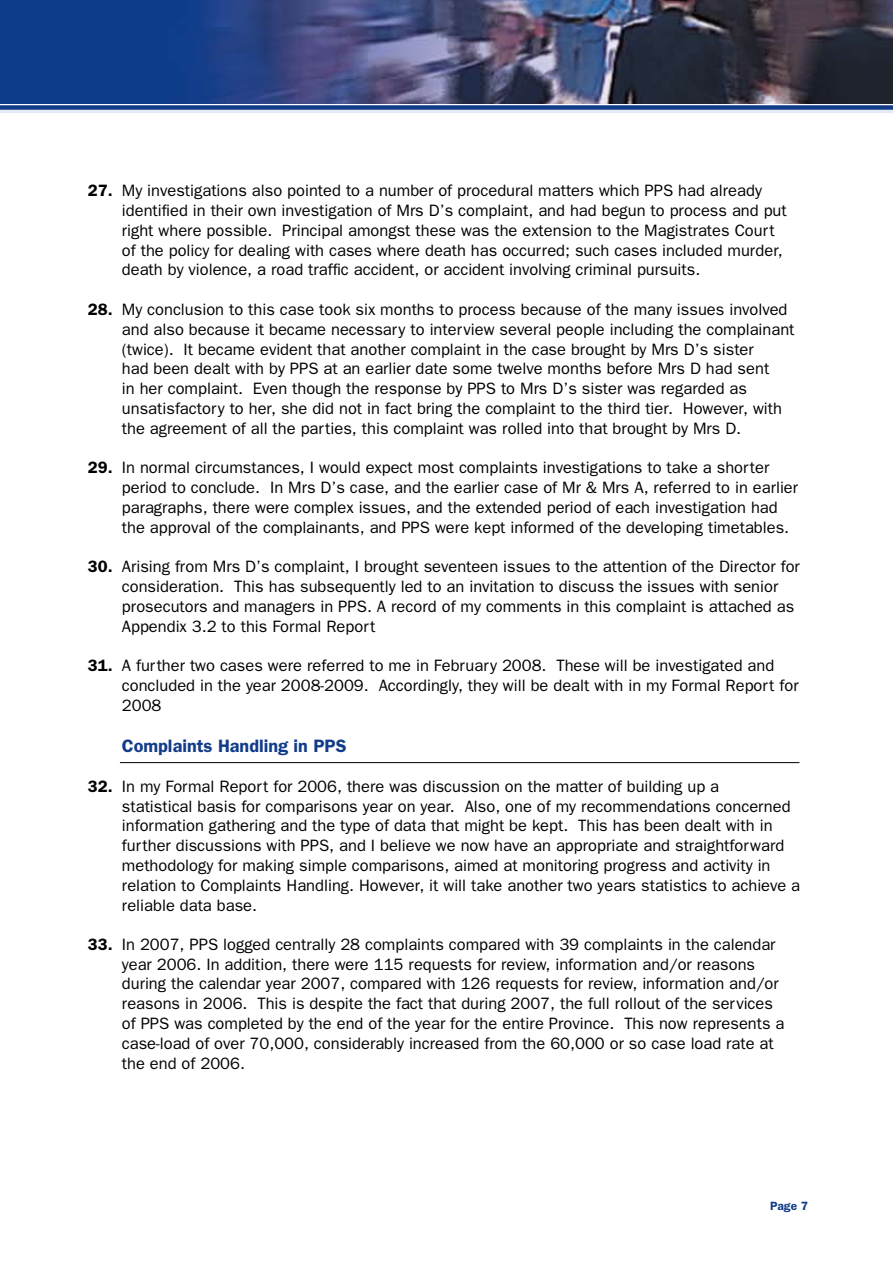
<style>
.page{position:relative;width:893px;height:1263px;background:#fff}
.page>*{position:absolute;margin:0;border:0;box-sizing:border-box;transform-origin:0 0}
.t1{font:600 18px "Franklin Gothic";color:#123c89}
.t2{font:16.5px/19.8px "Franklin Gothic";color:#000}
.t3{font:600 12px "Franklin Gothic";color:#123c89}
.s1{font-weight:600}
</style>
<div class="page">
<hr style="left:0;top:110px;width:893px;height:3px;background:#e4ebf5">
<div style="left:0;top:105px;width:893px;height:5px;background:#123c89"></div>
<hr style="left:120px;top:762px;width:679px;height:1px;background:#000">
<img style="left:0;top:0;width:893px;height:103px">
<p class="t2" style="left:88px;top:180px;width:676px"><span class="s1">27.</span> My investigations also pointed to a number of procedural matters which PPS had already</p>
<p class="t2" style="left:122px;top:200px;width:666px">identified in their own investigation of Mrs D’s complaint, and had begun to process and put right where possible. Principal amongst these was the extension to the Magistrates Court of the policy for dealing with cases where death has occurred; such cases included murder, death by violence, a road traffic accident, or accident involving criminal pursuits.</p>
<p class="t2" style="left:122px;top:299px;width:674px;text-indent:-34px"><span class="s1">28.</span> My conclusion to this case took six months to process because of the many issues involved and also because it became necessary to interview several people including the complainant (twice). It became evident that another complaint in the case brought by Mrs D’s sister<br>had been dealt with by PPS at an earlier date some twelve months before Mrs D had sent<br>in her complaint. Even though the response by PPS to Mrs D’s sister was regarded as unsatisfactory to her, she did not in fact bring the complaint to the third tier. However, with the agreement of all the parties, this complaint was rolled into that brought by Mrs D.</p>
<p class="t2" style="left:122px;top:458px;width:678px;text-indent:-34px"><span class="s1">29.</span> In normal circumstances, I would expect most complaints investigations to take a shorter period to conclude. In Mrs D’s case, and the earlier case of Mr &amp; Mrs A, referred to in earlier paragraphs, there were complex issues, and the extended period of each investigation had the approval of the complainants, and PPS were kept informed of the developing timetables.</p>
<p class="t2" style="left:122px;top:557px;width:679px;text-indent:-34px"><span class="s1">30.</span> Arising from Mrs D’s complaint, I brought seventeen issues to the attention of the Director for consideration. This has subsequently led to an invitation to discuss the issues with senior prosecutors and managers in PPS. A record of my comments in this complaint is attached as Appendix 3.2 to this Formal Report</p>
<p class="t2" style="left:122px;top:655px;width:678px;text-indent:-34px"><span class="s1">31.</span> A further two cases were referred to me in February 2008. These will be investigated and concluded in the year 2008-2009. Accordingly, they will be dealt with in my Formal Report for<br>2008</p>
<p class="t1" style="left:122px;top:735px;width:226px">Complaints Handling in PPS</p>
<p class="t2" style="left:122px;top:776px;width:680px;text-indent:-34px"><span class="s1">32.</span> In my Formal Report for 2006, there was discussion on the matter of building up a<br>statistical basis for comparisons year on year. Also, one of my recommendations concerned information gathering and the type of data that might be kept. This has been dealt with in further discussions with PPS, and I believe we now have an appropriate and straightforward methodology for making simple comparisons, aimed at monitoring progress and activity in relation to Complaints Handling. However, it will take another two years statistics to achieve a reliable data base.</p>
<p class="t2" style="left:122px;top:934px;width:664px;text-indent:-34px"><span class="s1">33.</span> In 2007, PPS logged centrally 28 complaints compared with 39 complaints in the calendar year 2006. In addition, there were 115 requests for review, information and/or reasons during the calendar year 2007, compared with 126 requests for review, information and/or reasons in 2006. This is despite the fact that during 2007, the full rollout of the services of PPS was completed by the end of the year for the entire Province. This now represents a case-load of over 70,000, considerably increased from the 60,000 or so case load rate at the end of 2006.</p>
<p class="t3" style="left:770px;top:1199px;width:39px">Page 7</p>
</div>
